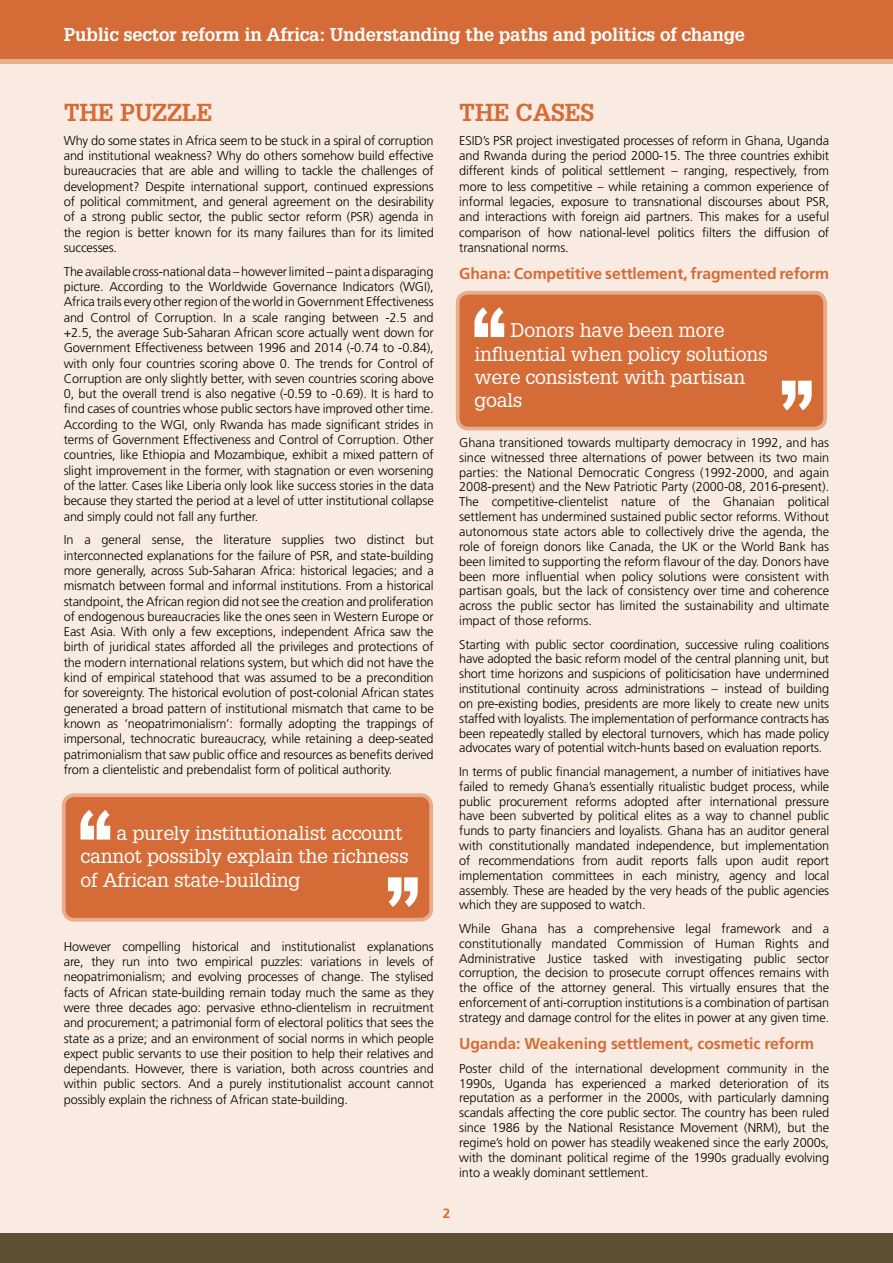
<style>
.page{position:relative;width:893px;height:1263px;background:#fff}
.page>*{position:absolute;margin:0;border:0;box-sizing:border-box;transform-origin:0 0}
.t1{font:700 24px "Glypha";letter-spacing:-.01em;color:#d56c38}
.t2{font:19.5px/23.4px "Glypha";letter-spacing:-.01em;color:#fff}
.t3{font:700 18.15px "Glypha";letter-spacing:-.01em;color:#fff}
.t4{font:700 15.75px "Frutiger";letter-spacing:-.01em;color:#d56c38}
.t5{font:700 13.5px "Frutiger";color:#d56c38}
.t6{font:300 12.75px/15.3px "Frutiger";letter-spacing:-.01em;color:#000;text-align:justify}
</style>
<div class="page">
<div style="left:0;top:64px;width:893px;height:1169px;background:#f9ebe1"></div>
<div style="left:0;top:0;width:893px;height:60px;background:#d56c38"></div>
<hr style="left:0;top:60px;width:893px;height:4px;background:#e8ae8b">
<div style="left:0;top:1233px;width:893px;height:30px;background:#5d5035"></div>
<div style="left:64px;top:795px;width:367px;height:125px;background:#d56c38;border-radius:11px"></div>
<div style="left:62px;top:793px;width:371px;height:128px;border:4px solid #e8ae8b;border-radius:11px"></div>
<div style="left:458px;top:293px;width:367px;height:136px;background:#d56c38;border-radius:11px"></div>
<div style="left:456px;top:291px;width:371px;height:139px;border:4px solid #e8ae8b;border-radius:11px"></div>
<svg style="left:388px;top:877px;width:30px;height:30px"></svg>
<svg style="left:782px;top:381px;width:30px;height:29px"></svg>
<svg style="left:80px;top:810px;width:30px;height:29px"></svg>
<svg style="left:474px;top:307px;width:30px;height:30px"></svg>
<p class="t3" style="left:64px;top:23px;width:683px">Public sector reform in Africa: Understanding the paths and politics of change</p>
<p class="t1" style="left:64px;top:98px;width:150px">THE PUZZLE</p>
<p class="t6" style="left:64px;top:133px;width:371px">Why do some states in Africa seem to be stuck in a spiral of corruption and institutional weakness? Why do others somehow build effective bureaucracies that are able and willing to tackle the challenges of development? Despite international support, continued expressions of political commitment, and general agreement on the desirability of a strong public sector, the public sector reform (PSR) agenda in the region is better known for its many failures than for its limited successes.</p>
<p class="t6" style="left:64px;top:264px;width:371px">The available cross-national data – however limited – paint a disparaging picture. According to the Worldwide Governance Indicators (WGI), Africa trails every other region of the world in Government Effectiveness and Control of Corruption. In a scale ranging between -2.5 and +2.5, the average Sub-Saharan African score actually went down for Government Effectiveness between 1996 and 2014 (-0.74 to -0.84), with only four countries scoring above 0. The trends for Control of Corruption are only slightly better, with seven countries scoring above 0, but the overall trend is also negative (-0.59 to -0.69). It is hard to find cases of countries whose public sectors have improved other time.<br>According to the WGI, only Rwanda has made significant strides in terms of Government Effectiveness and Control of Corruption. Other countries, like Ethiopia and Mozambique, exhibit a mixed pattern of slight improvement in the former, with stagnation or even worsening of the latter. Cases like Liberia only look like success stories in the data because they started the period at a level of utter institutional collapse and simply could not fall any further.</p>
<p class="t6" style="left:64px;top:532px;width:371px">In a general sense, the literature supplies two distinct but interconnected explanations for the failure of PSR, and state-building more generally, across Sub-Saharan Africa: historical legacies; and a mismatch between formal and informal institutions. From a historical standpoint, the African region did not see the creation and proliferation of endogenous bureaucracies like the ones seen in Western Europe or East Asia. With only a few exceptions, independent Africa saw the birth of juridical states afforded all the privileges and protections of the modern international relations system, but which did not have the kind of empirical statehood that was assumed to be a precondition for sovereignty. The historical evolution of post-colonial African states generated a broad pattern of institutional mismatch that came to be known as ‘neopatrimonialism’: formally adopting the trappings of impersonal, technocratic bureaucracy, while retaining a deep-seated patrimonialism that saw public office and resources as benefits derived from a clientelistic and prebendalist form of political authority.</p>
<p class="t2" style="left:80px;top:821px;width:330px;text-indent:36px">a purely institutionalist account cannot possibly explain the richness of African state-building</p>
<p class="t6" style="left:64px;top:938px;width:371px">However compelling historical and institutionalist explanations are, they run into two empirical puzzles: variations in levels of neopatrimonialism; and evolving processes of change. The stylised facts of African state-building remain today much the same as they were three decades ago: pervasive ethno-clientelism in recruitment and procurement; a patrimonial form of electoral politics that sees the state as a prize; and an environment of social norms in which people expect public servants to use their position to help their relatives and dependants. However, there is variation, both across countries and within public sectors. And a purely institutionalist account cannot possibly explain the richness of African state-building.</p>
<p class="t1" style="left:459px;top:98px;width:136px">THE CASES</p>
<p class="t6" style="left:459px;top:133px;width:371px">ESID’s PSR project investigated processes of reform in Ghana, Uganda and Rwanda during the period 2000-15. The three countries exhibit different kinds of political settlement – ranging, respectively, from more to less competitive – while retaining a common experience of informal legacies, exposure to transnational discourses about PSR, and interactions with foreign aid partners. This makes for a useful comparison of how national-level politics filters the diffusion of transnational norms.</p>
<p class="t4" style="left:459px;top:265px;width:371px">Ghana: Competitive settlement, fragmented reform</p>
<p class="t2" style="left:474px;top:318px;width:295px;text-indent:36px">Donors have been more influential when policy solutions were consistent with partisan goals</p>
<p class="t6" style="left:459px;top:435px;width:371px;line-height:14.9px">Ghana transitioned towards multiparty democracy in 1992, and has since witnessed three alternations of power between its two main parties: the National Democratic Congress (1992-2000, and again 2008-present) and the New Patriotic Party (2000-08, 2016-present).<br>The competitive-clientelist nature of the Ghanaian political settlement has undermined sustained public sector reforms. Without autonomous state actors able to collectively drive the agenda, the role of foreign donors like Canada, the UK or the World Bank has been limited to supporting the reform flavour of the day. Donors have been more influential when policy solutions were consistent with partisan goals, but the lack of consistency over time and coherence across the public sector has limited the sustainability and ultimate impact of those reforms.</p>
<p class="t6" style="left:459px;top:637px;width:371px;line-height:14.9px">Starting with public sector coordination, successive ruling coalitions have adopted the basic reform model of the central planning unit, but short time horizons and suspicions of politicisation have undermined institutional continuity across administrations – instead of building on pre-existing bodies, presidents are more likely to create new units staffed with loyalists. The implementation of performance contracts has been repeatedly stalled by electoral turnovers, which has made policy advocates wary of potential witch-hunts based on evaluation reports.</p>
<p class="t6" style="left:459px;top:764px;width:371px;line-height:14.9px">In terms of public financial management, a number of initiatives have failed to remedy Ghana’s essentially ritualistic budget process, while public procurement reforms adopted after international pressure have been subverted by political elites as a way to channel public funds to party financiers and loyalists. Ghana has an auditor general with constitutionally mandated independence, but implementation of recommendations from audit reports falls upon audit report implementation committees in each ministry, agency and local assembly. These are headed by the very heads of the public agencies which they are supposed to watch.</p>
<p class="t6" style="left:459px;top:921px;width:371px;line-height:14.9px">While Ghana has a comprehensive legal framework and a constitutionally mandated Commission of Human Rights and Administrative Justice tasked with investigating public sector corruption, the decision to prosecute corrupt offences remains with the office of the attorney general. This virtually ensures that the enforcement of anti-corruption institutions is a combination of partisan strategy and damage control for the elites in power at any given time.</p>
<p class="t4" style="left:459px;top:1035px;width:356px">Uganda: Weakening settlement, cosmetic reform</p>
<p class="t6" style="left:459px;top:1061px;width:371px;line-height:14.9px">Poster child of the international development community in the 1990s, Uganda has experienced a marked deterioration of its reputation as a performer in the 2000s, with particularly damning scandals affecting the core public sector. The country has been ruled since 1986 by the National Resistance Movement (NRM), but the regime’s hold on power has steadily weakened since the early 2000s, with the dominant political regime of the 1990s gradually evolving into a weakly dominant settlement.</p>
<p class="t5" style="left:443px;top:1205px;width:9px">2</p>
</div>
